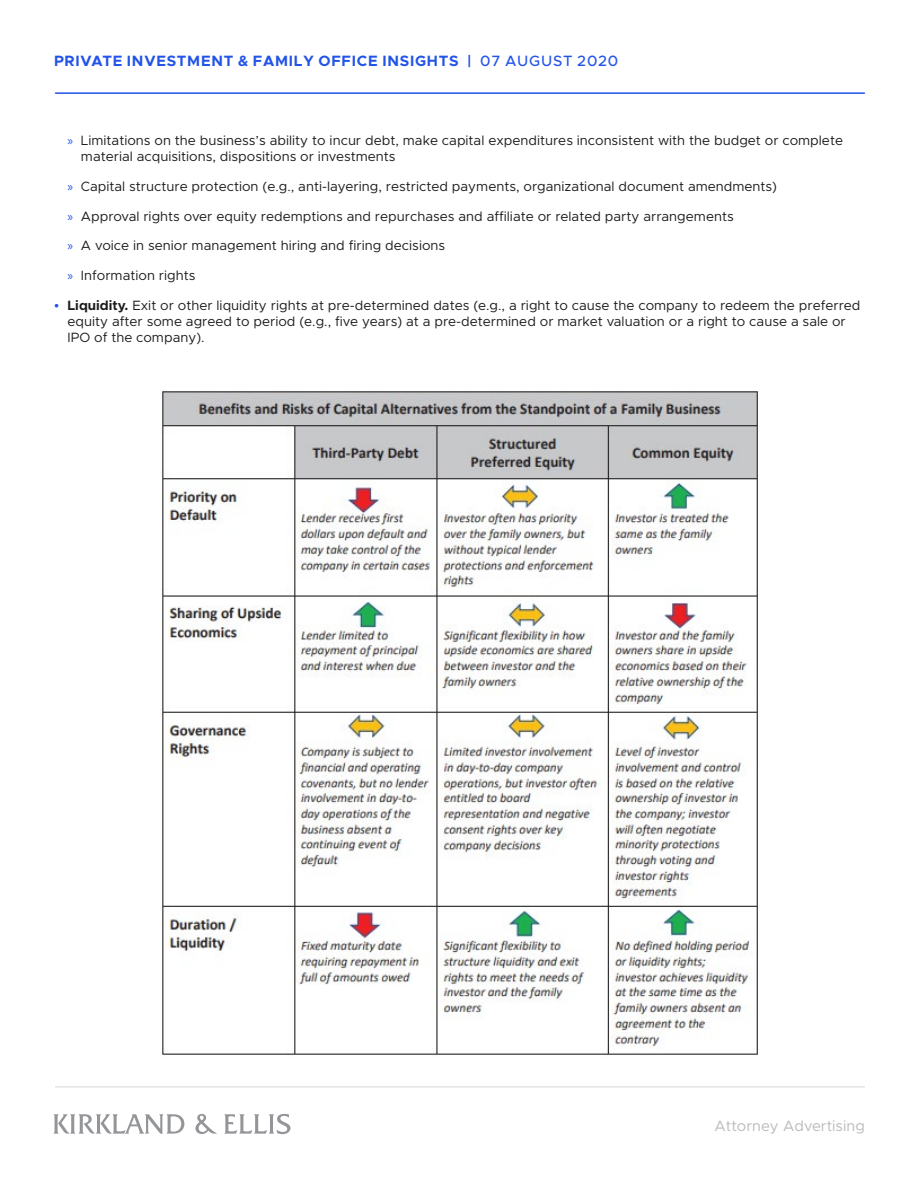
<style>
.page{position:relative;width:918px;height:1188px;background:#fff}
.page>*{position:absolute;margin:0;border:0;box-sizing:border-box;transform-origin:0 0}
.t1{font:700 15px "Kirkland Sans";letter-spacing:.05em;color:#2354e8}
.t2{font:15px "Kirkland Sans";color:#bbb}
.t3{font:13.5px/16.2px "Kirkland Sans";color:#1c1c1c}
.s1{font-weight:500}
.s2{font-family:"Myriad Pro";color:#2354e8}
.s3{font-weight:700;color:#2354e8}
.s4{font-weight:700}
</style>
<div class="page">
<hr style="left:55px;top:92px;width:810px;height:2px;background:#2354e8">
<hr style="left:55px;top:1086px;width:810px;height:2px;background:#e3e3e3">
<svg style="left:53px;top:1114px;width:237px;height:20px"></svg>
<img style="left:162px;top:391px;width:596px;height:665px">
<p class="t1" style="left:54px;top:51px;width:566px">PRIVATE INVESTMENT &amp; FAMILY OFFICE INSIGHTS | <span class="s1">07 AUGUST 2020</span></p>
<p class="t3" style="left:81px;top:132px;width:764px;text-indent:-14px"><span class="s2">»</span> Limitations on the business’s ability to incur debt, make capital expenditures inconsistent with the budget or complete material acquisitions, dispositions or investments</p>
<p class="t3" style="left:67px;top:178px;width:711px"><span class="s2">»</span> Capital structure protection (e.g., anti-layering, restricted payments, organizational document amendments)</p>
<p class="t3" style="left:67px;top:201px;width:668px;line-height:29.7px"><span class="s2">»</span> Approval rights over equity redemptions and repurchases and affiliate or related party arrangements <span class="s2">»</span> A voice in senior management hiring and firing decisions<br><span class="s2">»</span> Information rights</p>
<p class="t3" style="left:67px;top:297px;width:795px;text-indent:-14px"><span class="s3">•</span> <span class="s4">Liquidity.</span> Exit or other liquidity rights at pre-determined dates (e.g., a right to cause the company to redeem the preferred equity after some agreed to period (e.g., five years) at a pre-determined or market valuation or a right to cause a sale or<br>IPO of the company).</p>
<p class="t2" style="left:714px;top:1117px;width:152px">Attorney Advertising</p>
</div>
